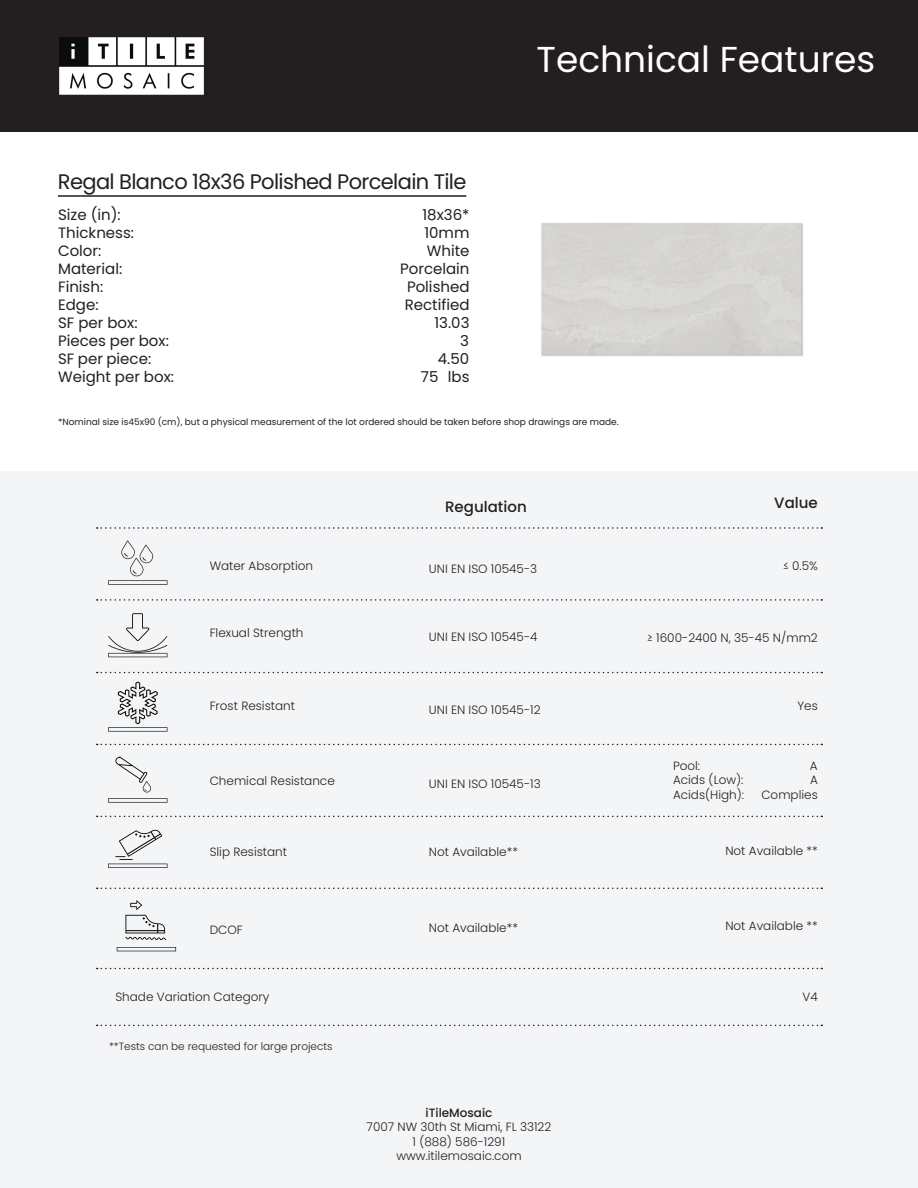
<style>
.page{position:relative;width:918px;height:1188px;background:#fff}
.page>*{position:absolute;margin:0;border:0;box-sizing:border-box;transform-origin:0 0}
.t1{font:36px "Poppins";color:#fff}
.t2{font:21px "Poppins";letter-spacing:-.03em;color:#231f20}
.t3{font:15px "Poppins";color:#231f20}
.t4{font:500 15px "Poppins";color:#231f20}
.t5{font:300 12px/14.4px "Poppins";color:#231f20;text-align:center}
.t6{font:500 12px "Poppins";color:#231f20}
.t7{font:300 10.5px "Poppins";color:#231f20}
.t8{font:9px "Poppins";color:#231f20}
</style>
<div class="page">
<div style="left:0;top:0;width:918px;height:132px;background:#231f20"></div>
<img style="left:59px;top:37px;width:144px;height:57px">
<hr style="left:58px;top:195px;width:408px;height:2px;background:#231f20">
<div style="left:0;top:471px;width:918px;height:717px;background:#f3f5f7"></div>
<svg style="left:97px;top:527px;width:725px;height:2px"></svg>
<svg style="left:108px;top:653px;width:60px;height:4px"></svg>
<svg style="left:108px;top:613px;width:59px;height:40px"></svg>
<svg style="left:115px;top:757px;width:36px;height:36px"></svg>
<svg style="left:108px;top:864px;width:60px;height:4px"></svg>
<svg style="left:115px;top:829px;width:47px;height:31px"></svg>
<svg style="left:108px;top:727px;width:60px;height:5px"></svg>
<svg style="left:118px;top:682px;width:40px;height:42px"></svg>
<svg style="left:97px;top:599px;width:725px;height:2px"></svg>
<svg style="left:97px;top:672px;width:725px;height:1px"></svg>
<svg style="left:97px;top:744px;width:725px;height:1px"></svg>
<svg style="left:97px;top:816px;width:725px;height:1px"></svg>
<svg style="left:97px;top:888px;width:725px;height:1px"></svg>
<svg style="left:121px;top:541px;width:32px;height:35px"></svg>
<svg style="left:97px;top:968px;width:725px;height:1px"></svg>
<svg style="left:97px;top:1025px;width:725px;height:1px"></svg>
<svg style="left:117px;top:947px;width:59px;height:4px"></svg>
<svg style="left:125px;top:900px;width:41px;height:40px"></svg>
<div style="left:541px;top:223px;width:262px;height:133px;background:#d6d5d2"></div>
<h2 class="t2" style="left:58px;top:169px;width:410px">Regal Blanco 18x36 Polished Porcelain Tile</h2>
<p class="t3" style="left:58px;top:206px;width:64px">Size (in):</p>
<p class="t3" style="left:422px;top:206px;width:49px">18x36*</p>
<p class="t3" style="left:58px;top:224px;width:77px">Thickness:</p>
<p class="t3" style="left:424px;top:224px;width:47px">10mm</p>
<p class="t3" style="left:58px;top:242px;width:45px">Color:</p>
<p class="t3" style="left:427px;top:242px;width:44px">White</p>
<p class="t3" style="left:58px;top:260px;width:66px">Material:</p>
<p class="t3" style="left:400px;top:260px;width:71px">Porcelain</p>
<p class="t3" style="left:58px;top:278px;width:47px">Finish:</p>
<p class="t3" style="left:407px;top:278px;width:64px">Polished</p>
<p class="t3" style="left:58px;top:296px;width:42px">Edge:</p>
<p class="t3" style="left:405px;top:296px;width:66px">Rectified</p>
<p class="t3" style="left:58px;top:314px;width:81px">SF per box:</p>
<p class="t3" style="left:435px;top:314px;width:37px">13.03</p>
<p class="t3" style="left:58px;top:332px;width:112px">Pieces per box:</p>
<p class="t3" style="left:460px;top:332px;width:10px">3</p>
<p class="t3" style="left:58px;top:350px;width:95px">SF per piece:</p>
<p class="t3" style="left:438px;top:350px;width:33px">4.50</p>
<p class="t3" style="left:58px;top:368px;width:117px">Weight per box:</p>
<p class="t3" style="left:421px;top:368px;width:50px">75 lbs</p>
<h1 class="t1" style="left:537px;top:38px;width:340px">Technical Features</h1>
<p class="t8" style="left:58px;top:417px;width:562px">*Nominal size is45x90 (cm), but a physical measurement of the lot ordered should be taken before shop drawings are made.</p>
<p class="t4" style="left:445px;top:498px;width:83px">Regulation</p>
<p class="t4" style="left:774px;top:494px;width:45px">Value</p>
<p class="t5" style="left:210px;top:559px;width:105px">Water Absorption</p>
<p class="t5" style="left:429px;top:562px;width:110px">UNI EN ISO 10545-3</p>
<p class="t5" style="left:783px;top:559px;width:36px">≤ 0.5%</p>
<p class="t5" style="left:210px;top:626px;width:95px">Flexual Strength</p>
<p class="t5" style="left:429px;top:630px;width:110px">UNI EN ISO 10545-4</p>
<p class="t5" style="left:647px;top:630px;width:172px">≥ 1600-2400 N, 35-45 N/mm2</p>
<p class="t5" style="left:210px;top:699px;width:87px">Frost Resistant</p>
<p class="t5" style="left:429px;top:702px;width:113px">UNI EN ISO 10545-12</p>
<p class="t5" style="left:797px;top:699px;width:22px">Yes</p>
<p class="t5" style="left:210px;top:774px;width:127px">Chemical Resistance</p>
<p class="t5" style="left:429px;top:777px;width:113px">UNI EN ISO 10545-13</p>
<p class="t5" style="left:673px;top:759px;width:29px">Pool:</p>
<p class="t5" style="left:810px;top:759px;width:9px">A</p>
<p class="t5" style="left:673px;top:773px;width:72px">Acids (Low):</p>
<p class="t5" style="left:810px;top:773px;width:9px">A</p>
<p class="t5" style="left:673px;top:787px;width:73px">Acids(High):</p>
<p class="t5" style="left:761px;top:787px;width:58px">Complies</p>
<p class="t5" style="left:210px;top:845px;width:79px">Slip Resistant</p>
<p class="t5" style="left:210px;top:922px;width:35px">DCOF</p>
<p class="t5" style="left:429px;top:844px;width:91px">Not Available**</p>
<p class="t5" style="left:725px;top:843px;width:94px">Not Available **</p>
<p class="t5" style="left:429px;top:920px;width:91px">Not Available**</p>
<p class="t5" style="left:725px;top:919px;width:94px">Not Available **</p>
<p class="t5" style="left:115px;top:989px;width:155px">Shade Variation Category</p>
<p class="t5" style="left:803px;top:989px;width:17px">V4</p>
<p class="t7" style="left:109px;top:1040px;width:225px">**Tests can be requested for large projects</p>
<p class="t6" style="left:426px;top:1106px;width:68px">iTileMosaic</p>
<p class="t5" style="left:367px;top:1120px;width:186px">7007 NW 30th St Miami, FL 33122<br>1 (888) 586-1291 www.itilemosaic.com</p>
</div>
